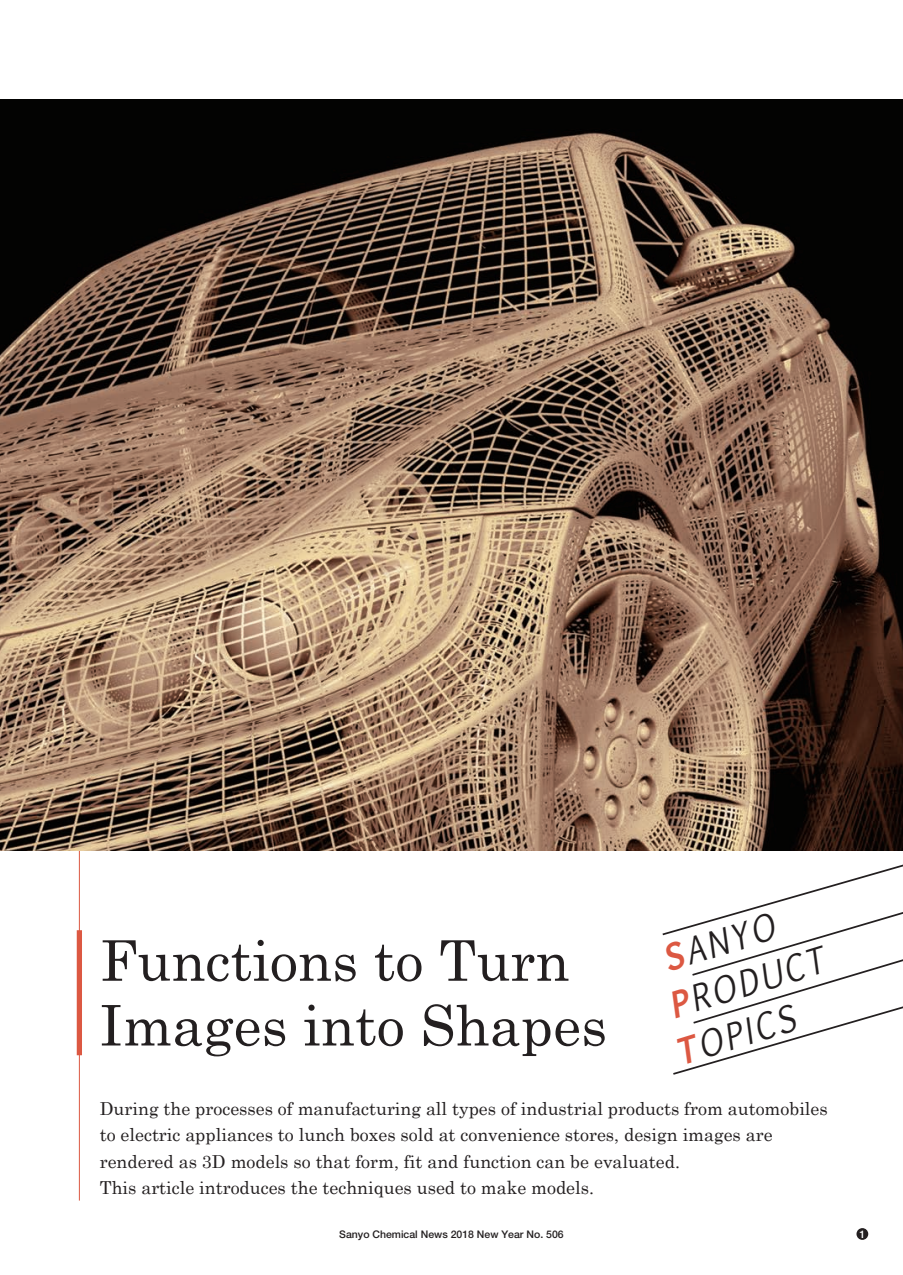
<style>
.page{position:relative;width:903px;height:1275px;background:#fff}
.page>*{position:absolute;margin:0;border:0;box-sizing:border-box;transform-origin:0 0}
.t1{font:56px/64.8px "Century Schoolbook";color:#231f20}
.t2{font:italic 34.48px/46.6px "Euphemia UCAS";color:#231f20;scale:.89 1}
.t3{font:17.85px/26.2px "Century Schoolbook";color:#231f20}
.t4{font:500 10.5px "Helvetica Neue LT Std";color:#231f20}
.t5{font:500 10.5px "Helvetica Neue LT Std";color:#fff}
.s1{font-weight:700;color:#dc5842}
</style>
<div class="page">
<hr style="left:79px;top:614px;width:1px;height:586px;background:#dc5842">
<img style="left:0;top:99px;width:903px;height:752px">
<div style="left:77px;top:930px;width:5px;height:125px;background:#dc5842"></div>
<svg style="left:662px;top:864px;width:241px;height:211px"></svg>
<div style="left:856px;top:1228px;width:12px;height:12px;background:#231f20;border-radius:50%"></div>
<h2 class="t2" style="left:642px;top:942px;width:189px;text-indent:15px;rotate:-17deg"><span class="s1">S</span>ANYO<br><span class="s1">P</span>RODUCT<br><span class="s1">T</span>OPICS</h2>
<p class="t3" style="left:100px;top:1095px;width:729px">During the processes of manufacturing all types of industrial products from automobiles to electric appliances to lunch boxes sold at convenience stores, design images are rendered as 3D models so that form, fit and function can be evaluated.<br>This article introduces the techniques used to make models.</p>
<p class="t4" style="left:339px;top:1228px;width:226px">Sanyo Chemical News 2018 New Year No. 506</p>
<p class="t5" style="left:859px;top:1228px;width:7px">1</p>
<h1 class="t1" style="left:100px;top:927px;width:509px">Functions to Turn<br>Images into Shapes</h1>
</div>
